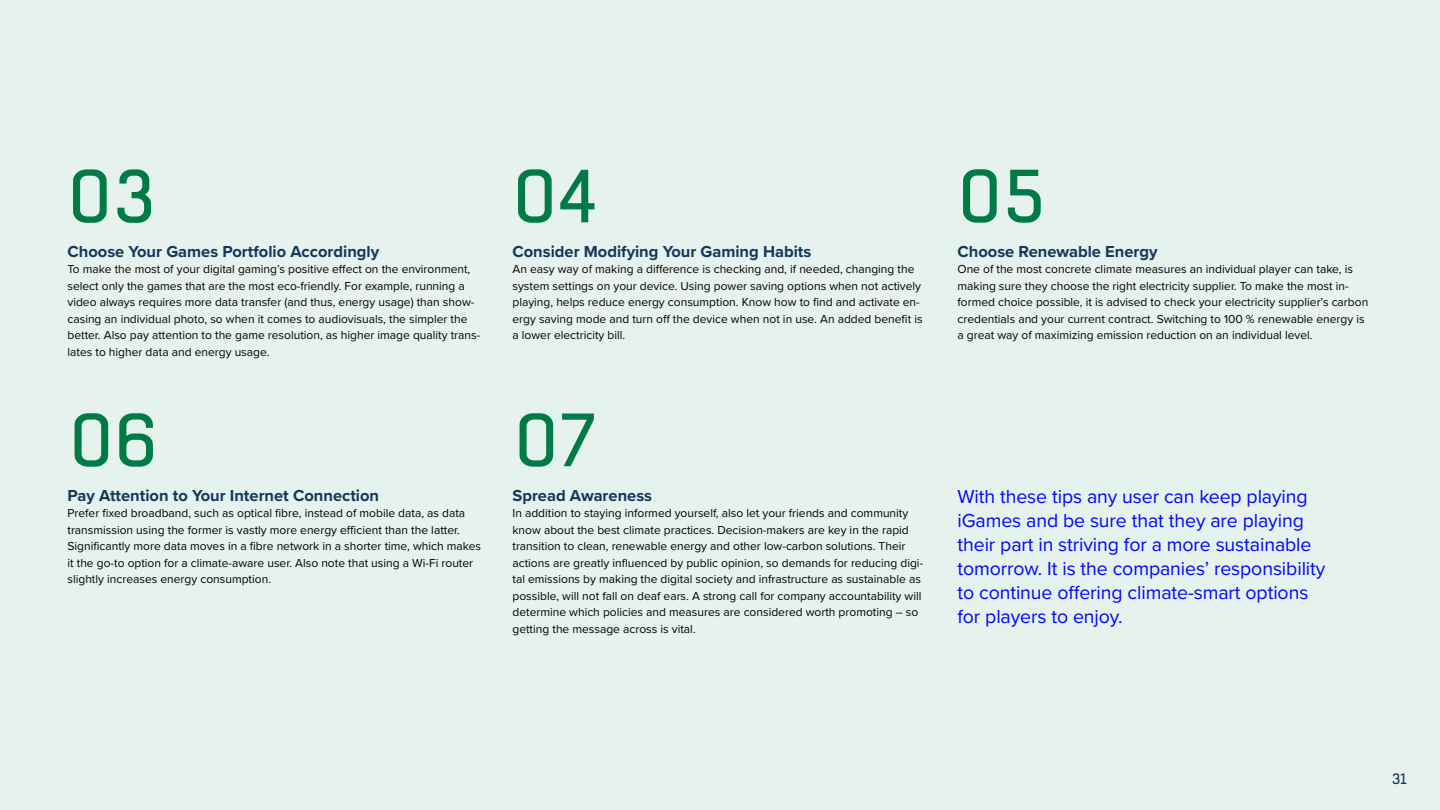
<style>
.page{position:relative;width:1440px;height:810px;background:#e6f2ed}
.page>*{position:absolute;margin:0;border:0;box-sizing:border-box;transform-origin:0 0}
.Otsikko_Boxed_100{font:75px "Boxed";color:#007b47}
.Leipäteksti_Proxima_Nova_Regular_16_pt{font:19.5px/24px "Proxima Nova";letter-spacing:-.005em;color:#0004ff}
.Alaotsikko_Proxima_Nova_Bold_22_pt{font:700 16.5px "Proxima Nova";color:#14375a}
.Ingressi_Proxima_Nova_Medium_26pt{font:15px "Boxed";color:#14375a}
.Leipäteksti_Proxima_Nova_Regular_16_pt-2{font:12px/16.5px "Proxima Nova";color:#000}
</style>
<div class="page">
<p class="Otsikko_Boxed_100" style="left:68px;top:149px;width:90px">03</p>
<p class="Otsikko_Boxed_100" style="left:512px;top:149px;width:86px">04</p>
<p class="Otsikko_Boxed_100" style="left:958px;top:148px;width:90px">05</p>
<p class="Alaotsikko_Proxima_Nova_Bold_22_pt" style="left:68px;top:239px;width:313px">Choose Your Games Portfolio Accordingly</p>
<p class="Leipäteksti_Proxima_Nova_Regular_16_pt-2" style="left:68px;top:260px;width:414px">To make the most of your digital gaming’s positive effect on the environment, select only the games that are the most eco-friendly. For example, running a video always requires more data transfer (and thus, energy usage) than show&shy;casing an individual photo, so when it comes to audiovisuals, the simpler the better. Also pay attention to the game resolution, as higher image quality trans&shy;lates to higher data and energy usage.</p>
<p class="Alaotsikko_Proxima_Nova_Bold_22_pt" style="left:513px;top:239px;width:300px">Consider Modifying Your Gaming Habits</p>
<p class="Leipäteksti_Proxima_Nova_Regular_16_pt-2" style="left:513px;top:260px;width:412px">An easy way of making a difference is checking and, if needed, changing the system settings on your device. Using power saving options when not actively playing, helps reduce energy consumption. Know how to find and activate en&shy;ergy saving mode and turn off the device when not in use. An added benefit is a lower electricity bill.</p>
<p class="Otsikko_Boxed_100" style="left:69px;top:392px;width:91px">06</p>
<p class="Otsikko_Boxed_100" style="left:514px;top:392px;width:84px">07</p>
<p class="Alaotsikko_Proxima_Nova_Bold_22_pt" style="left:68px;top:483px;width:313px">Pay Attention to Your Internet Connection</p>
<p class="Leipäteksti_Proxima_Nova_Regular_16_pt-2" style="left:68px;top:504px;width:415px">Prefer fixed broadband, such as optical fibre, instead of mobile data, as data transmission using the former is vastly more energy efficient than the latter.<br>Significantly more data moves in a fibre network in a shorter time, which makes it the go-to option for a climate-aware user. Also note that using a Wi-Fi router slightly increases energy consumption.</p>
<p class="Alaotsikko_Proxima_Nova_Bold_22_pt" style="left:512px;top:483px;width:141px">Spread Awareness</p>
<p class="Leipäteksti_Proxima_Nova_Regular_16_pt-2" style="left:512px;top:504px;width:412px">In addition to staying informed yourself, also let your friends and community know about the best climate practices. Decision-makers are key in the rapid transition to clean, renewable energy and other low-carbon solutions. Their actions are greatly influenced by public opinion, so demands for reducing digi&shy;tal emissions by making the digital society and infrastructure as sustainable as possible, will not fall on deaf ears. A strong call for company accountability will determine which policies and measures are considered worth promoting – so getting the message across is vital.</p>
<p class="Alaotsikko_Proxima_Nova_Bold_22_pt" style="left:957px;top:239px;width:202px">Choose Renewable Energy</p>
<p class="Leipäteksti_Proxima_Nova_Regular_16_pt-2" style="left:957px;top:260px;width:412px">One of the most concrete climate measures an individual player can take, is making sure they choose the right electricity supplier. To make the most in&shy;formed choice possible, it is advised to check your electricity supplier’s carbon credentials and your current contract. Switching to 100 % renewable energy is a great way of maximizing emission reduction on an individual level.</p>
<p class="Leipäteksti_Proxima_Nova_Regular_16_pt" style="left:957px;top:484px;width:369px">With these tips any user can keep playing iGames and be sure that they are playing their part in striving for a more sustainable tomorrow. It is the companies’ responsibility to continue offering climate-smart options for players to enjoy.</p>
<p class="Ingressi_Proxima_Nova_Medium_26pt" style="left:1392px;top:769px;width:17px">31</p>
</div>
